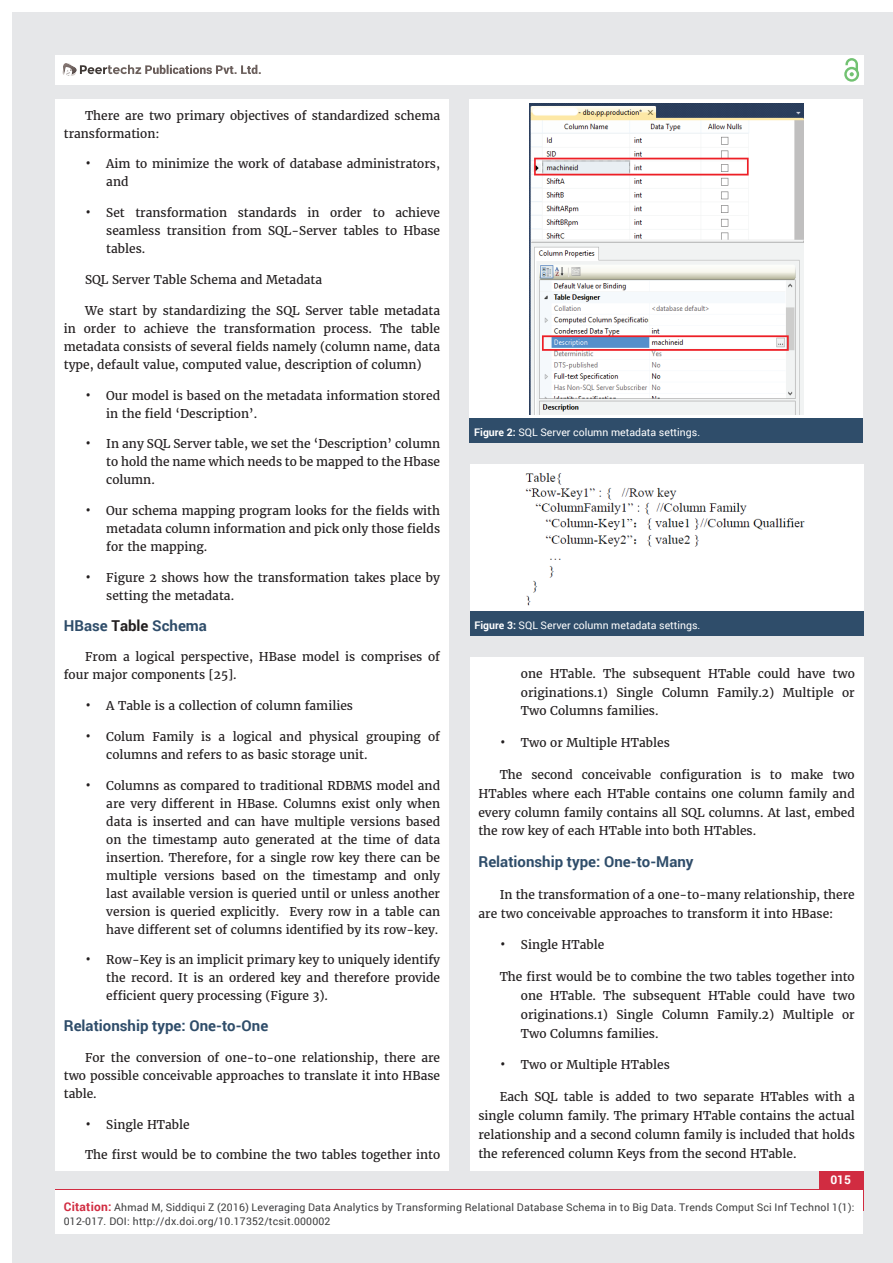
<style>
.page{position:relative;width:893px;height:1263px;background:#fff}
.page>*{position:absolute;margin:0;border:0;box-sizing:border-box;transform-origin:0 0}
.t1{font:700 15px "Roboto";color:#2f4d6a}
.t2{font:12px/18px "Merriweather";color:#231f20;text-align:justify}
.t3{font:700 12px "Roboto";color:#fff}
.t4{font:10.5px/13.5px "Roboto";letter-spacing:.02em;color:#3e3e3f}
.t5{font:10.5px "Roboto";color:#fff}
.s1{font-size:15px}
.s2{color:#231f20}
.s3{font-weight:700}
.s4{font-weight:700;font-size:12px;color:#d12c41}
</style>
<div class="page">
<div style="left:13px;top:13px;width:880px;height:1250px;background:#e6e7e9"></div>
<div style="left:55px;top:55px;width:808px;height:29px;background:#fff"></div>
<div style="left:844px;top:67px;width:15px;height:15px;border:2px solid #72c272;border-radius:50%"></div>
<svg style="left:844px;top:58px;width:15px;height:18px"></svg>
<hr style="left:55px;top:1189px;width:808px;height:2px;background:#d12c41">
<div style="left:819px;top:1168px;width:44px;height:43px;background:#d12c41"></div>
<div style="left:55px;top:1190px;width:808px;height:43px;background:#fff"></div>
<svg style="left:62px;top:63px;width:199px;height:13px"></svg>
<div style="left:55px;top:99px;width:394px;height:1072px;background:#fff"></div>
<div style="left:470px;top:657px;width:393px;height:514px;background:#fff"></div>
<div style="left:470px;top:99px;width:393px;height:319px;background:#fff"></div>
<div style="left:470px;top:418px;width:393px;height:25px;background:#2f4d6a"></div>
<img style="left:529px;top:104px;width:275px;height:310px">
<div style="left:470px;top:464px;width:393px;height:147px;background:#fff"></div>
<div style="left:470px;top:611px;width:393px;height:25px;background:#2f4d6a"></div>
<img style="left:525px;top:473px;width:280px;height:133px">
<p class="t2" style="left:64px;top:106px;width:378px;text-indent:21px">There are two primary objectives of standardized schema transformation:</p>
<p class="t2" style="left:106px;top:155px;width:335px;text-indent:-21px"><span class="s1">•</span> Aim to minimize the work of database administrators, and</p>
<p class="t2" style="left:106px;top:204px;width:335px;text-indent:-21px"><span class="s1">•</span> Set transformation standards in order to achieve seamless transition from SQL-Server tables to Hbase tables.</p>
<p class="t2" style="left:85px;top:271px;width:239px">SQL Server Table Schema and Metadata</p>
<p class="t2" style="left:64px;top:301px;width:378px;text-indent:21px">We start by standardizing the SQL Server table metadata in order to achieve the transformation process. The table metadata consists of several fields namely (column name, data type, default value, computed value, description of column)</p>
<p class="t2" style="left:106px;top:386px;width:335px;text-indent:-21px"><span class="s1">•</span> Our model is based on the metadata information stored in the field ‘Description’.</p>
<p class="t2" style="left:106px;top:435px;width:335px;text-indent:-21px"><span class="s1">•</span> In any SQL Server table, we set the ‘Description’ column to hold the name which needs to be mapped to the Hbase column.</p>
<p class="t2" style="left:106px;top:502px;width:335px;text-indent:-21px"><span class="s1">•</span> Our schema mapping program looks for the fields with metadata column information and pick only those fields for the mapping.</p>
<p class="t2" style="left:106px;top:569px;width:335px;text-indent:-21px"><span class="s1">•</span> Figure 2 shows how the transformation takes place by setting the metadata.</p>
<p class="t1" style="left:64px;top:615px;width:145px">HBase <span class="s2">Table</span> Schema</p>
<p class="t2" style="left:64px;top:648px;width:378px;text-indent:21px">From a logical perspective, HBase model is comprises of four major components [25].</p>
<p class="t2" style="left:85px;top:697px;width:269px"><span class="s1">•</span> A Table is a collection of column families</p>
<p class="t2" style="left:106px;top:728px;width:335px;text-indent:-21px"><span class="s1">•</span> Colum Family is a logical and physical grouping of columns and refers to as basic storage unit.</p>
<p class="t2" style="left:106px;top:776px;width:335px;text-indent:-21px"><span class="s1">•</span> Columns as compared to traditional RDBMS model and are very different in HBase. Columns exist only when data is inserted and can have multiple versions based on the timestamp auto generated at the time of data insertion. Therefore, for a single row key there can be multiple versions based on the timestamp and only last available version is queried until or unless another version is queried explicitly. Every row in a table can have different set of columns identified by its row-key.</p>
<p class="t2" style="left:106px;top:951px;width:335px;text-indent:-21px"><span class="s1">•</span> Row-Key is an implicit primary key to uniquely identify the record. It is an ordered key and therefore provide efficient query processing (Figure 3).</p>
<p class="t1" style="left:64px;top:1015px;width:206px">Relationship type: One-to-One</p>
<p class="t2" style="left:64px;top:1049px;width:378px;text-indent:21px">For the conversion of one-to-one relationship, there are two possible conceivable approaches to translate it into HBase table.</p>
<p class="t2" style="left:85px;top:1115px;width:106px"><span class="s1">•</span> Single HTable</p>
<p class="t2" style="left:85px;top:1146px;width:357px">The first would be to combine the two tables together into</p>
<p class="t5" style="left:474px;top:425px;width:227px"><span class="s3">Figure 2:</span> SQL Server column metadata settings.</p>
<p class="t5" style="left:474px;top:618px;width:227px"><span class="s3">Figure 3:</span> SQL Server column metadata settings.</p>
<p class="t2" style="left:521px;top:664px;width:335px;line-height:18.9px">one HTable. The subsequent HTable could have two originations.1) Single Column Family.2) Multiple or Two Columns families.</p>
<p class="t2" style="left:500px;top:734px;width:172px"><span class="s1">•</span> Two or Multiple HTables</p>
<p class="t2" style="left:478px;top:765px;width:378px;line-height:18.9px;text-indent:21px">The second conceivable configuration is to make two HTables where each HTable contains one column family and every column family contains all SQL columns. At last, embed the row key of each HTable into both HTables.</p>
<p class="t1" style="left:478px;top:851px;width:217px">Relationship type: One-to-Many</p>
<p class="t2" style="left:478px;top:885px;width:378px;line-height:18.9px;text-indent:21px">In the transformation of a one-to-many relationship, there are two conceivable approaches to transform it into HBase:</p>
<p class="t2" style="left:500px;top:936px;width:106px"><span class="s1">•</span> Single HTable</p>
<p class="t2" style="left:521px;top:967px;width:335px;line-height:18.9px;text-indent:-21px">The first would be to combine the two tables together into one HTable. The subsequent HTable could have two originations.1) Single Column Family.2) Multiple or Two Columns families.</p>
<p class="t2" style="left:500px;top:1056px;width:172px"><span class="s1">•</span> Two or Multiple HTables</p>
<p class="t2" style="left:478px;top:1087px;width:378px;line-height:18.9px;text-indent:21px">Each SQL table is added to two separate HTables with a single column family. The primary HTable contains the actual relationship and a second column family is included that holds the referenced column Keys from the second HTable.</p>
<p class="t3" style="left:830px;top:1172px;width:22px">015</p>
<p class="t4" style="left:64px;top:1200px;width:792px"><span class="s4">Citation:</span> Ahmad M, Siddiqui Z (2016) Leveraging Data Analytics by Transforming Relational Database Schema in to Big Data. Trends Comput Sci Inf Technol 1(1):<br>012-017. DOI: http://dx.doi.org/10.17352/tcsit.000002</p>
</div>
